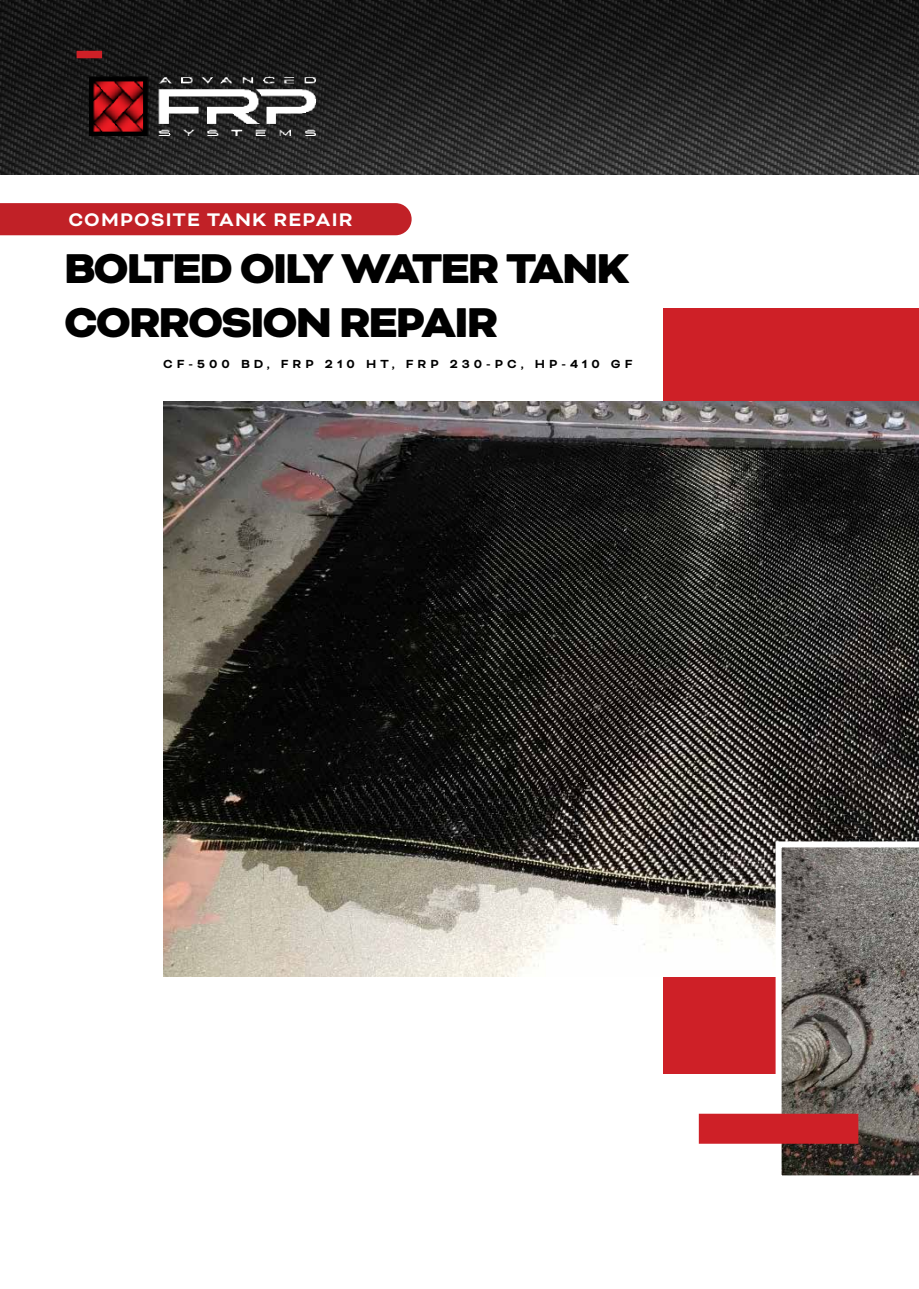
<style>
.page{position:relative;width:919px;height:1289px;background:#fff}
.page>*{position:absolute;margin:0;border:0;box-sizing:border-box;transform-origin:0 0}
.t1{font:900 48px/54px "Bicyclette";letter-spacing:-.04em;color:#000}
.t2{font:700 21px "Bicyclette";letter-spacing:.06em;color:#fff}
.t3{font:700 13.5px "Bicyclette";letter-spacing:.3em;color:#000}
</style>
<div class="page">
<img style="left:0;top:0;width:918px;height:174px">
<div style="left:663px;top:308px;width:255px;height:766px;background:#ce2027"></div>
<img style="left:163px;top:401px;width:755px;height:575px">
<svg style="left:775px;top:841px;width:143px;height:335px;background:#7a736e"></svg>
<div style="left:77px;top:51px;width:25px;height:7px;background:#ce2027"></div>
<img style="left:89px;top:77px;width:227px;height:58px">
<div style="left:698px;top:1113px;width:160px;height:30px;background:#ce2027"></div>
<div style="left:0;top:203px;width:411px;height:32px;background:#c12127"></div>
<h2 class="t2" style="left:68px;top:207px;width:286px">COMPOSITE TANK REPAIR</h2>
<h1 class="t1" style="left:64px;top:242px;width:567px">BOLTED OILY WATER TANK<br>CORROSION REPAIR</h1>
<p class="t3" style="left:163px;top:356px;width:470px">CF-500 BD, FRP 210 HT, FRP 230-PC, HP-410 GF</p>
</div>
